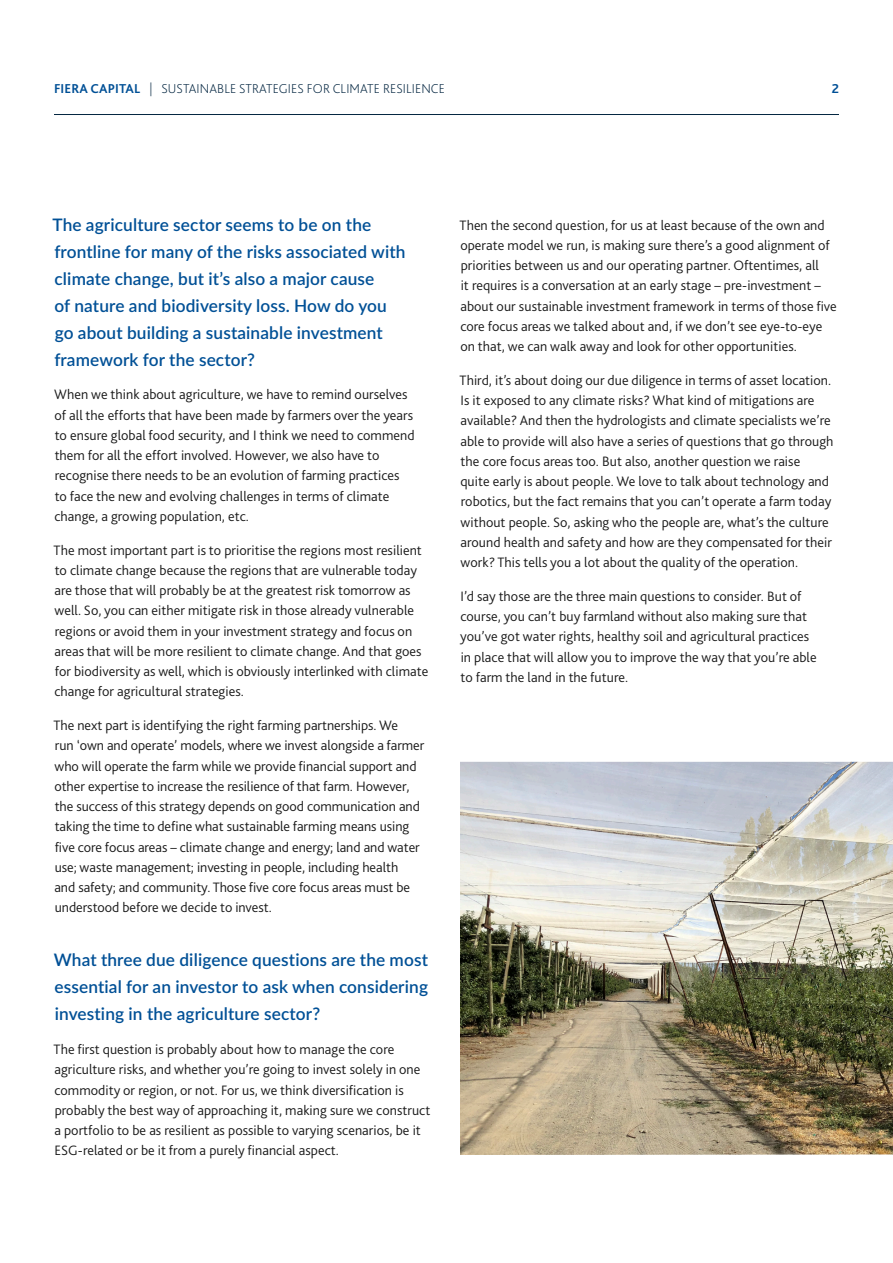
<style>
.page{position:relative;width:893px;height:1263px;background:#fff}
.page>*{position:absolute;margin:0;border:0;box-sizing:border-box;transform-origin:0 0}
.H4___WP23{font:600 17.25px/27px "Lato";letter-spacing:.01em;color:#005096}
.Body_No_Indent__90__Black__EN___WP23{font:300 14.25px/20.2px "Bliss 2";letter-spacing:.005em;color:#1a1a1a}
.t1{font:200 13.5px "Bliss 2";letter-spacing:.01em;color:#042641}
.t2{font:700 13.5px "Bliss 2";color:#005096}
.s1{font-weight:700;color:#005096}
</style>
<div class="page">
<img style="left:460px;top:762px;width:433px;height:393px">
<hr style="left:54px;top:114px;width:785px;height:1px;background:#042641">
<p class="t1" style="left:54px;top:80px;width:392px"><span class="s1">FIERA CAPITAL</span> | SUSTAINABLE STRATEGIES FOR CLIMATE RESILIENCE</p>
<p class="t2" style="left:832px;top:80px;width:9px">2</p>
<p class="H4___WP23" style="left:52px;top:210px;width:355px">The agriculture sector seems to be on the frontline for many of the risks associated with climate change, but it’s also a major cause<br>of nature and biodiversity loss. How do you go about building a sustainable investment framework for the sector?</p>
<p class="Body_No_Indent__90__Black__EN___WP23" style="left:54px;top:384px;width:362px">When we think about agriculture, we have to remind ourselves of all the efforts that have been made by farmers over the years to ensure global food security, and I think we need to commend them for all the effort involved. However, we also have to recognise there needs to be an evolution of farming practices to face the new and evolving challenges in terms of climate change, a growing population, etc.</p>
<p class="Body_No_Indent__90__Black__EN___WP23" style="left:54px;top:539px;width:376px">The most important part is to prioritise the regions most resilient to climate change because the regions that are vulnerable today are those that will probably be at the greatest risk tomorrow as well. So, you can either mitigate risk in those already vulnerable regions or avoid them in your investment strategy and focus on areas that will be more resilient to climate change. And that goes for biodiversity as well, which is obviously interlinked with climate change for agricultural strategies.</p>
<p class="Body_No_Indent__90__Black__EN___WP23" style="left:54px;top:715px;width:372px">The next part is identifying the right farming partnerships. We<br>run ‘own and operate’ models, where we invest alongside a farmer who will operate the farm while we provide financial support and other expertise to increase the resilience of that farm. However, the success of this strategy depends on good communication and taking the time to define what sustainable farming means using five core focus areas – climate change and energy; land and water use; waste management; investing in people, including health<br>and safety; and community. Those five core focus areas must be understood before we decide to invest.</p>
<p class="H4___WP23" style="left:54px;top:946px;width:376px;text-align:justify">What three due diligence questions are the most essential for an investor to ask when considering investing in the agriculture sector?</p>
<p class="Body_No_Indent__90__Black__EN___WP23" style="left:54px;top:1039px;width:378px">The first question is probably about how to manage the core agriculture risks, and whether you’re going to invest solely in one commodity or region, or not. For us, we think diversification is probably the best way of approaching it, making sure we construct a portfolio to be as resilient as possible to varying scenarios, be it ESG-related or be it from a purely financial aspect.</p>
<p class="Body_No_Indent__90__Black__EN___WP23" style="left:460px;top:214px;width:379px">Then the second question, for us at least because of the own and operate model we run, is making sure there’s a good alignment of priorities between us and our operating partner. Oftentimes, all<br>it requires is a conversation at an early stage – pre-investment – about our sustainable investment framework in terms of those five core focus areas we talked about and, if we don’t see eye-to-eye on that, we can walk away and look for other opportunities.</p>
<p class="Body_No_Indent__90__Black__EN___WP23" style="left:460px;top:370px;width:375px">Third, it’s about doing our due diligence in terms of asset location.<br>Is it exposed to any climate risks? What kind of mitigations are available? And then the hydrologists and climate specialists we’re able to provide will also have a series of questions that go through the core focus areas too. But also, another question we raise<br>quite early is about people. We love to talk about technology and robotics, but the fact remains that you can’t operate a farm today without people. So, asking who the people are, what’s the culture around health and safety and how are they compensated for their work? This tells you a lot about the quality of the operation.</p>
<p class="Body_No_Indent__90__Black__EN___WP23" style="left:460px;top:586px;width:358px">I’d say those are the three main questions to consider. But of course, you can’t buy farmland without also making sure that you’ve got water rights, healthy soil and agricultural practices in place that will allow you to improve the way that you’re able to farm the land in the future.</p>
</div>
